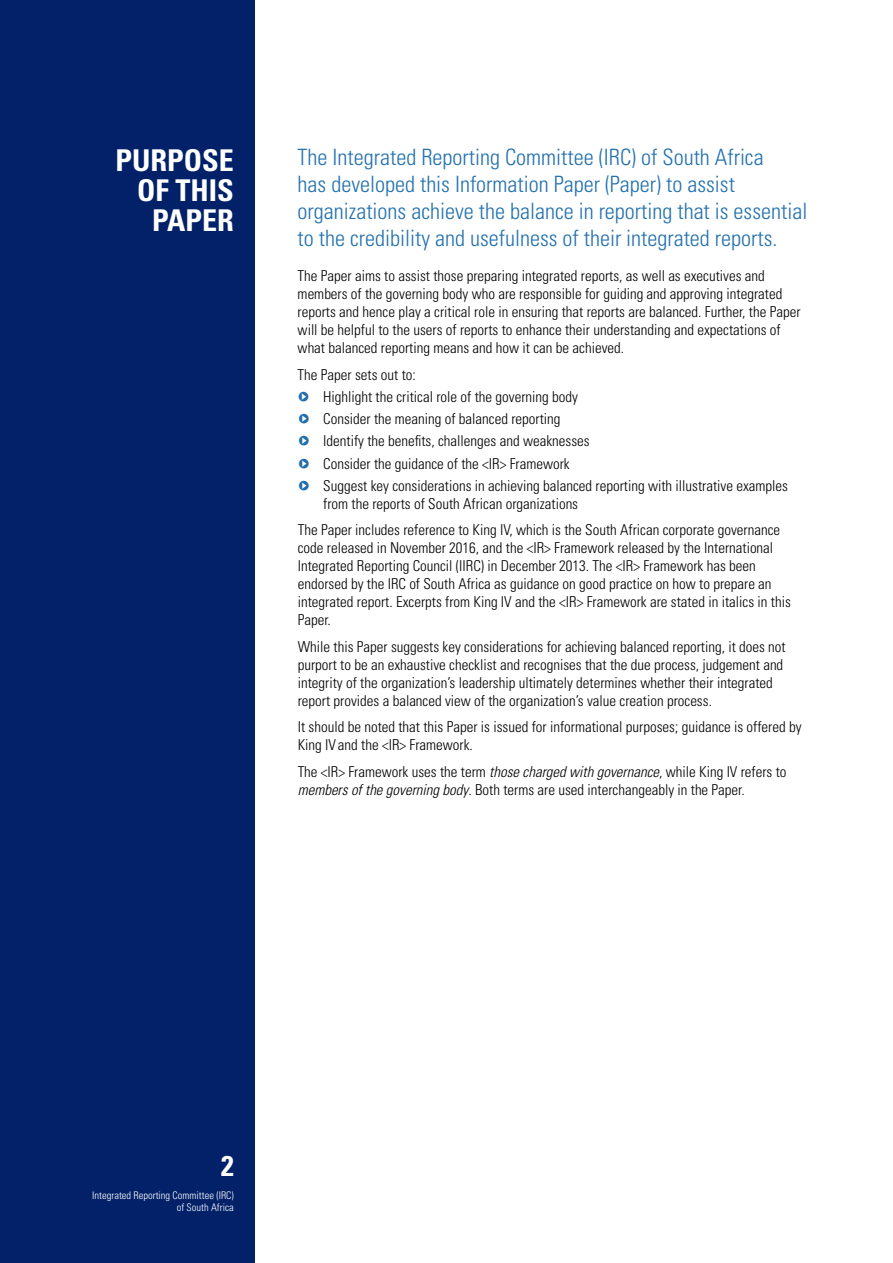
<style>
.page{position:relative;width:893px;height:1263px;background:#fff}
.page>*{position:absolute;margin:0;border:0;box-sizing:border-box;transform-origin:0 0}
.t1{font:700 condensed 30px/30px "Univers LT Std";color:#fff;text-align:right}
.t2{font:700 condensed 28.5px "Univers LT Std";color:#fff}
.t3{font:300 condensed 22.5px/27px "Univers LT Std";color:#2471ae}
.t4{font:300 condensed 15px/18px "Univers LT Std";color:#000}
.t5{font:300 condensed 10.5px/12.6px "Univers LT Std";color:#fff;text-align:right}
.s1{font-family:"Simple Direction Arrows";font-weight:400;font-stretch:normal;color:#226eab}
.s2{font-style:italic}
</style>
<div class="page">
<div style="left:0;top:0;width:255px;height:1263px;background:#022169"></div>
<h1 class="t1" style="left:115px;top:145px;width:120px">PURPOSE<br>OF THIS<br>PAPER</h1>
<p class="t3" style="left:298px;top:144px;width:511px">The Integrated Reporting Committee (IRC) of South Africa<br>has developed this Information Paper (Paper) to assist organizations achieve the balance in reporting that is essential to the credibility and usefulness of their integrated reports.</p>
<p class="t4" style="left:298px;top:267px;width:504px">The Paper aims to assist those preparing integrated reports, as well as executives and members of the governing body who are responsible for guiding and approving integrated reports and hence play a critical role in ensuring that reports are balanced. Further, the Paper will be helpful to the users of reports to enhance their understanding and expectations of what balanced reporting means and how it can be achieved.</p>
<p class="t4" style="left:298px;top:363px;width:492px;line-height:22.2px">The Paper sets out to:<br><span class="s1">6</span> Highlight the critical role of the governing body<br><span class="s1">6</span> Consider the meaning of balanced reporting<br><span class="s1">6</span> Identify the benefits, challenges and weaknesses<br><span class="s1">6</span> Consider the guidance of the &lt;IR&gt; Framework<br><span class="s1">6</span> Suggest key considerations in achieving balanced reporting with illustrative examples</p>
<p class="t4" style="left:298px;top:490px;width:484px;line-height:26.5px;text-indent:26px">from the reports of South African organizations<br>The Paper includes reference to King IV, which is the South African corporate governance</p>
<p class="t4" style="left:298px;top:539px;width:495px">code released in November 2016, and the &lt;IR&gt; Framework released by the International Integrated Reporting Council (IIRC) in December 2013. The &lt;IR&gt; Framework has been endorsed by the IRC of South Africa as guidance on good practice on how to prepare an integrated report. Excerpts from King IV and the &lt;IR&gt; Framework are stated in italics in this Paper.</p>
<p class="t4" style="left:298px;top:638px;width:490px">While this Paper suggests key considerations for achieving balanced reporting, it does not purport to be an exhaustive checklist and recognises that the due process, judgement and integrity of the organization’s leadership ultimately determines whether their integrated report provides a balanced view of the organization’s value creation process.</p>
<p class="t4" style="left:298px;top:718px;width:505px">It should be noted that this Paper is issued for informational purposes; guidance is offered by<br>King IV and the &lt;IR&gt; Framework.</p>
<p class="t4" style="left:298px;top:763px;width:490px">The &lt;IR&gt; Framework uses the term <span class="s2">those charged with governance</span>, while King IV refers to <span class="s2">members of the governing body</span>. Both terms are used interchangeably in the Paper.</p>
<h2 class="t2" style="left:221px;top:1148px;width:14px">2</h2>
<p class="t5" style="left:92px;top:1189px;width:143px">Integrated Reporting Committee (IRC) of South Africa</p>
</div>
